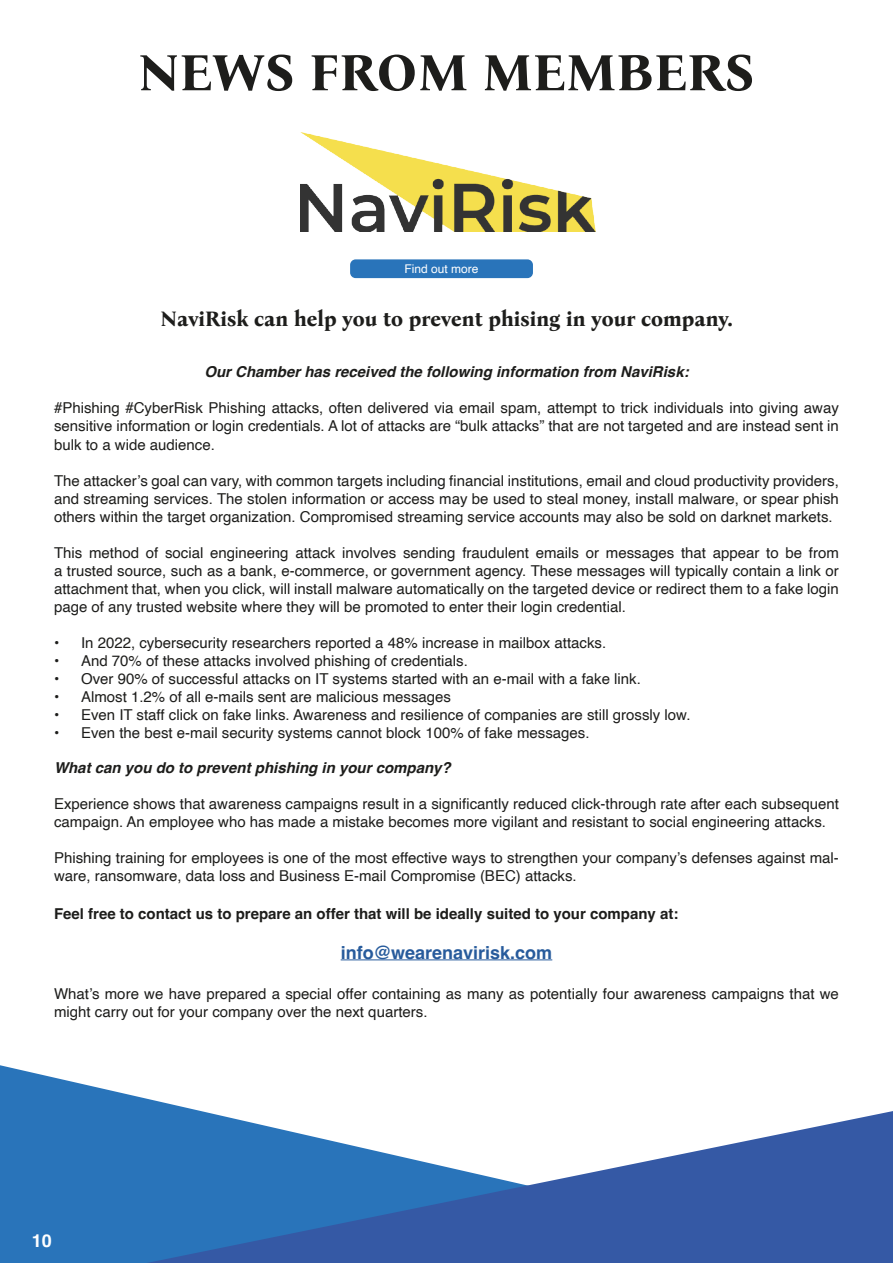
<style>
.page{position:relative;width:893px;height:1263px;background:#fff}
.page>*{position:absolute;margin:0;border:0;box-sizing:border-box;transform-origin:0 0}
.Title_35pt{font:700 52.5px "Bona Nova";color:#1d1d1b}
.Title_25pt{font:700 21px "Bona Nova";color:#1d1d1b}
.Paragraph_Bold_20pt{font:700 18px "Helvetica";color:#275b9c}
.t1{font:700 18px "Helvetica";color:#fff}
.t2{font:15px/18px "Helvetica";color:#1d1d1b;text-align:justify}
.t3{font:italic 700 15px "Helvetica";color:#1d1d1b}
.Paragraph_Bold_20pt-2{font:700 15px "Helvetica";color:#1d1d1b}
.t4{font:12px "Helvetica";color:#fff}
</style>
<div class="page">
<svg style="left:0;top:1065px;width:201px;height:198px;background:#4888c4"></svg>
<svg style="left:147px;top:1111px;width:746px;height:152px"></svg>
<img style="left:300px;top:132px;width:296px;height:99px">
<hr style="left:341px;top:959px;width:211px;height:1px;background:#275b9c">
<div style="left:350px;top:259px;width:183px;height:19px;background:#2974ba;border-radius:6px"></div>
<p class="Title_35pt" style="left:138px;top:31px;width:618px">NEWS FROM MEMBERS</p>
<p class="t4" style="left:404px;top:259px;width:76px">Find out more</p>
<p class="Title_25pt" style="left:161px;top:302px;width:573px">NaviRisk can help you to prevent phising in your company.</p>
<p class="t3" style="left:204px;top:363px;width:486px">Our Chamber has received the following information from NaviRisk:</p>
<p class="t2" style="left:54px;top:400px;width:786px">#Phishing #CyberRisk Phishing attacks, often delivered via email spam, attempt to trick individuals into giving away sensitive information or login credentials. A lot of attacks are “bulk attacks” that are not targeted and are instead sent in bulk to a wide audience.</p>
<p class="t2" style="left:54px;top:472px;width:786px">The attacker’s goal can vary, with common targets including financial institutions, email and cloud productivity providers, and streaming services. The stolen information or access may be used to steal money, install malware, or spear phish others within the target organization. Compromised streaming service accounts may also be sold on darknet markets.</p>
<p class="t2" style="left:54px;top:544px;width:786px">This method of social engineering attack involves sending fraudulent emails or messages that appear to be from a trusted source, such as a bank, e-commerce, or government agency. These messages will typically contain a link or attachment that, when you click, will install malware automatically on the targeted device or redirect them to a fake login page of any trusted website where they will be promoted to enter their login credential.</p>
<p class="t2" style="left:54px;top:634px;width:554px">• In 2022, cybersecurity researchers reported a 48% increase in mailbox attacks.</p>
<p class="t2" style="left:54px;top:652px;width:415px">• And 70% of these attacks involved phishing of credentials.</p>
<p class="t2" style="left:54px;top:670px;width:588px">• Over 90% of successful attacks on IT systems started with an e-mail with a fake link.</p>
<p class="t2" style="left:54px;top:688px;width:399px">• Almost 1.2% of all e-mails sent are malicious messages</p>
<p class="t2" style="left:54px;top:706px;width:638px">• Even IT staff click on fake links. Awareness and resilience of companies are still grossly low.</p>
<p class="t2" style="left:54px;top:724px;width:537px">• Even the best e-mail security systems cannot block 100% of fake messages.</p>
<p class="t3" style="left:54px;top:759px;width:398px">What can you do to prevent phishing in your company?</p>
<p class="t2" style="left:54px;top:795px;width:786px">Experience shows that awareness campaigns result in a significantly reduced click-through rate after each subsequent campaign. An employee who has made a mistake becomes more vigilant and resistant to social engineering attacks.</p>
<p class="t2" style="left:54px;top:849px;width:786px">Phishing training for employees is one of the most effective ways to strengthen your company’s defenses against mal&shy;ware, ransomware, data loss and Business E-mail Compromise (BEC) attacks.</p>
<p class="Paragraph_Bold_20pt-2" style="left:54px;top:904px;width:626px">Feel free to contact us to prepare an offer that will be ideally suited to your company at:</p>
<p class="Paragraph_Bold_20pt" style="left:341px;top:941px;width:213px">info@wearenavirisk.com</p>
<p class="t2" style="left:54px;top:985px;width:786px">What’s more we have prepared a special offer containing as many as potentially four awareness campaigns that we might carry out for your company over the next quarters.</p>
<p class="t1" style="left:32px;top:1229px;width:22px">10</p>
</div>
